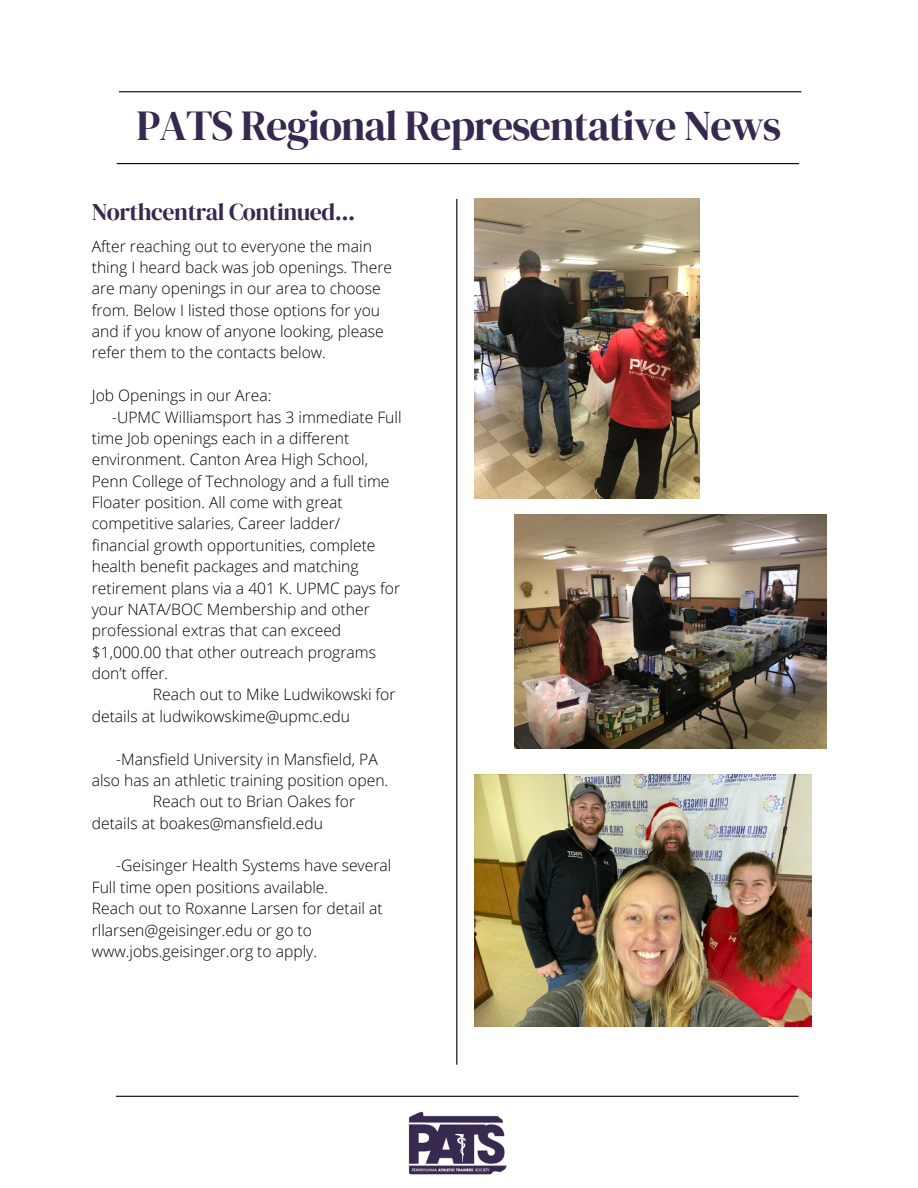
<style>
.page{position:relative;width:918px;height:1188px;background:#fff}
.page>*{position:absolute;margin:0;border:0;box-sizing:border-box;transform-origin:0 0}
.t1{font:42.3px "DM Serif Display";letter-spacing:-.025em;color:#37284f}
.t2{font:24px "DM Serif Display";letter-spacing:-.02em;color:#37284f}
.t3{font:300 15.75px/21.3px "Open Sans";color:#000}
</style>
<div class="page">
<hr style="left:119px;top:91px;width:682px;height:1px;background:#000">
<hr style="left:456px;top:199px;width:1px;height:865px;background:#000">
<hr style="left:116px;top:1096px;width:682px;height:1px;background:#000">
<hr style="left:117px;top:163px;width:682px;height:1px;background:#000">
<img style="left:408px;top:1111px;width:99px;height:64px">
<img style="left:475px;top:198px;width:225px;height:301px">
<img style="left:514px;top:515px;width:312px;height:234px">
<img style="left:475px;top:775px;width:336px;height:252px">
<p class="t1" style="left:137px;top:96px;width:646px">PATS Regional Representative News</p>
<p class="t2" style="left:92px;top:195px;width:265px">Northcentral Continued...</p>
<p class="t3" style="left:92px;top:235px;width:302px">After reaching out to everyone the main thing I heard back was job openings. There are many openings in our area to choose from. Below I listed those options for you and if you know of anyone looking, please refer them to the contacts below.</p>
<p class="t3" style="left:92px;top:384px;width:181px">Job Openings in our Area:</p>
<p class="t3" style="left:92px;top:406px;width:311px;text-indent:20px">-UPMC Williamsport has 3 immediate Full time Job openings each in a different environment. Canton Area High School, Penn College of Technology and a full time Floater position. All come with great competitive salaries, Career ladder/ financial growth opportunities, complete health benefit packages and matching retirement plans via a 401 K. UPMC pays for your NATA/BOC Membership and other professional extras that can exceed $1,000.00 that other outreach programs don’t offer.</p>
<p class="t3" style="left:92px;top:684px;width:305px;text-indent:61px">Reach out to Mike Ludwikowski for details at ludwikowskime@upmc.edu</p>
<p class="t3" style="left:92px;top:748px;width:298px;text-indent:24px">-Mansfield University in Mansfield, PA also has an athletic training position open.</p>
<p class="t3" style="left:92px;top:791px;width:265px;text-indent:61px">Reach out to Brian Oakes for details at boakes@mansfield.edu</p>
<p class="t3" style="left:92px;top:855px;width:301px;text-indent:24px">-Geisinger Health Systems have several<br>Full time open positions available.</p>
<p class="t3" style="left:92px;top:897px;width:293px">Reach out to Roxanne Larsen for detail at rllarsen@geisinger.edu or go to www.jobs.geisinger.org to apply.</p>
</div>
